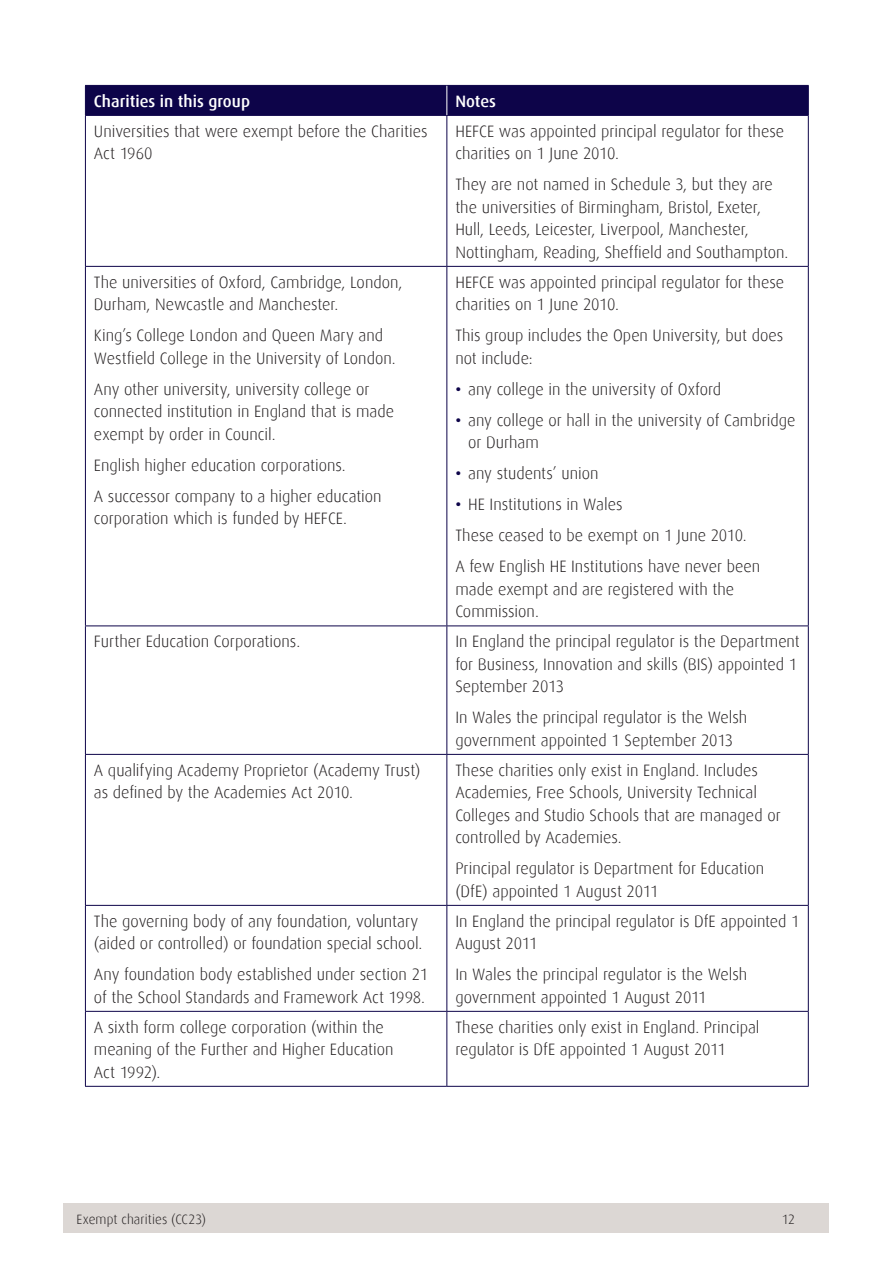
<style>
.page{position:relative;width:893px;height:1263px;background:#fff}
.page>*{position:absolute;margin:0;border:0;box-sizing:border-box;transform-origin:0 0}
.Body_Text{font:300 16.5px/22.5px "Dax";color:#231f20}
.Table_Header{font:500 16.5px "Dax";color:#fff}
.t1{font:300 13.5px "Dax";letter-spacing:.01em;color:#231f20}
.s1{font-weight:500;color:#0d0449}
</style>
<div class="page">
<div style="left:64px;top:1203px;width:765px;height:30px;background:#dcd7d4"></div>
<hr style="left:85px;top:115px;width:362px;height:1px;background:#0d0449">
<hr style="left:85px;top:116px;width:1px;height:150px;background:#0d0449">
<hr style="left:447px;top:115px;width:362px;height:1px;background:#0d0449">
<hr style="left:446px;top:116px;width:1px;height:150px;background:#0d0449">
<hr style="left:808px;top:116px;width:1px;height:150px;background:#0d0449">
<hr style="left:85px;top:266px;width:362px;height:1px;background:#0d0449">
<hr style="left:85px;top:267px;width:1px;height:358px;background:#0d0449">
<hr style="left:447px;top:266px;width:362px;height:1px;background:#0d0449">
<hr style="left:446px;top:267px;width:1px;height:358px;background:#0d0449">
<hr style="left:808px;top:267px;width:1px;height:358px;background:#0d0449">
<hr style="left:85px;top:625px;width:362px;height:1px;background:#0d0449">
<hr style="left:85px;top:626px;width:1px;height:128px;background:#0d0449">
<hr style="left:447px;top:625px;width:362px;height:1px;background:#0d0449">
<hr style="left:446px;top:626px;width:1px;height:128px;background:#0d0449">
<hr style="left:808px;top:626px;width:1px;height:128px;background:#0d0449">
<hr style="left:85px;top:754px;width:362px;height:1px;background:#0d0449">
<hr style="left:85px;top:755px;width:1px;height:150px;background:#0d0449">
<hr style="left:447px;top:754px;width:362px;height:1px;background:#0d0449">
<hr style="left:446px;top:755px;width:1px;height:150px;background:#0d0449">
<hr style="left:808px;top:755px;width:1px;height:150px;background:#0d0449">
<hr style="left:85px;top:905px;width:362px;height:1px;background:#0d0449">
<hr style="left:85px;top:906px;width:1px;height:105px;background:#0d0449">
<hr style="left:447px;top:905px;width:362px;height:1px;background:#0d0449">
<hr style="left:446px;top:906px;width:1px;height:105px;background:#0d0449">
<hr style="left:808px;top:906px;width:1px;height:105px;background:#0d0449">
<hr style="left:85px;top:1011px;width:362px;height:1px;background:#0d0449">
<hr style="left:85px;top:1012px;width:1px;height:74px;background:#0d0449">
<hr style="left:447px;top:1011px;width:362px;height:1px;background:#0d0449">
<hr style="left:446px;top:1012px;width:1px;height:74px;background:#0d0449">
<hr style="left:808px;top:1012px;width:1px;height:74px;background:#0d0449">
<hr style="left:85px;top:1086px;width:362px;height:1px;background:#0d0449">
<hr style="left:447px;top:1086px;width:362px;height:1px;background:#0d0449">
<div style="left:85px;top:85px;width:724px;height:30px;background:#0d0449"></div>
<p class="Table_Header" style="left:94px;top:92px;width:158px">Charities in this group</p>
<p class="Table_Header" style="left:455px;top:92px;width:42px">Notes</p>
<p class="Body_Text" style="left:94px;top:120px;width:335px">Universities that were exempt before the Charities<br>Act 1960</p>
<p class="Body_Text" style="left:455px;top:120px;width:330px">HEFCE was appointed principal regulator for these charities on 1 June 2010.</p>
<p class="Body_Text" style="left:455px;top:174px;width:334px">They are not named in Schedule 3, but they are the universities of Birmingham, Bristol, Exeter, Hull, Leeds, Leicester, Liverpool, Manchester, Nottingham, Reading, Sheffield and Southampton.</p>
<p class="Body_Text" style="left:94px;top:271px;width:310px">The universities of Oxford, Cambridge, London,<br>Durham, Newcastle and Manchester.</p>
<p class="Body_Text" style="left:94px;top:325px;width:303px">King’s College London and Queen Mary and<br>Westfield College in the University of London.</p>
<p class="Body_Text" style="left:94px;top:378px;width:302px">Any other university, university college or connected institution in England that is made exempt by order in Council.</p>
<p class="Body_Text" style="left:94px;top:454px;width:253px">English higher education corporations.</p>
<p class="Body_Text" style="left:94px;top:485px;width:289px">A successor company to a higher education corporation which is funded by HEFCE.</p>
<p class="Body_Text" style="left:455px;top:271px;width:330px">HEFCE was appointed principal regulator for these charities on 1 June 2010.</p>
<p class="Body_Text" style="left:455px;top:325px;width:329px">This group includes the Open University, but does not include:</p>
<p class="Body_Text" style="left:455px;top:378px;width:267px"><span class="s1">•</span> any college in the university of Oxford</p>
<p class="Body_Text" style="left:468px;top:409px;width:329px;text-indent:-13px"><span class="s1">•</span> any college or hall in the university of Cambridge or Durham</p>
<p class="Body_Text" style="left:455px;top:463px;width:145px"><span class="s1">•</span> any students’ union</p>
<p class="Body_Text" style="left:455px;top:494px;width:169px"><span class="s1">•</span> HE Institutions in Wales</p>
<p class="Body_Text" style="left:455px;top:525px;width:293px">These ceased to be exempt on 1 June 2010.</p>
<p class="Body_Text" style="left:455px;top:556px;width:306px">A few English HE Institutions have never been made exempt and are registered with the<br>Commission.</p>
<p class="Body_Text" style="left:94px;top:631px;width:208px">Further Education Corporations.</p>
<p class="Body_Text" style="left:455px;top:631px;width:346px">In England the principal regulator is the Department for Business, Innovation and skills (BIS) appointed 1<br>September 2013</p>
<p class="Body_Text" style="left:455px;top:707px;width:293px">In Wales the principal regulator is the Welsh government appointed 1 September 2013</p>
<p class="Body_Text" style="left:94px;top:759px;width:328px">A qualifying Academy Proprietor (Academy Trust) as defined by the Academies Act 2010.</p>
<p class="Body_Text" style="left:455px;top:759px;width:327px">These charities only exist in England. Includes Academies, Free Schools, University Technical Colleges and Studio Schools that are managed or controlled by Academies.</p>
<p class="Body_Text" style="left:455px;top:857px;width:310px">Principal regulator is Department for Education (DfE) appointed 1 August 2011</p>
<p class="Body_Text" style="left:94px;top:910px;width:330px">The governing body of any foundation, voluntary (aided or controlled) or foundation special school.</p>
<p class="Body_Text" style="left:94px;top:963px;width:336px">Any foundation body established under section 21 of the School Standards and Framework Act 1998.</p>
<p class="Body_Text" style="left:455px;top:910px;width:346px">In England the principal regulator is DfE appointed 1<br>August 2011</p>
<p class="Body_Text" style="left:455px;top:963px;width:293px">In Wales the principal regulator is the Welsh government appointed 1 August 2011</p>
<p class="Body_Text" style="left:94px;top:1016px;width:301px">A sixth form college corporation (within the meaning of the Further and Higher Education<br>Act 1992).</p>
<p class="Body_Text" style="left:455px;top:1016px;width:306px">These charities only exist in England. Principal regulator is DfE appointed 1 August 2011</p>
<p class="t1" style="left:77px;top:1211px;width:131px">Exempt charities (CC23)</p>
<p class="t1" style="left:782px;top:1211px;width:15px">12</p>
</div>
